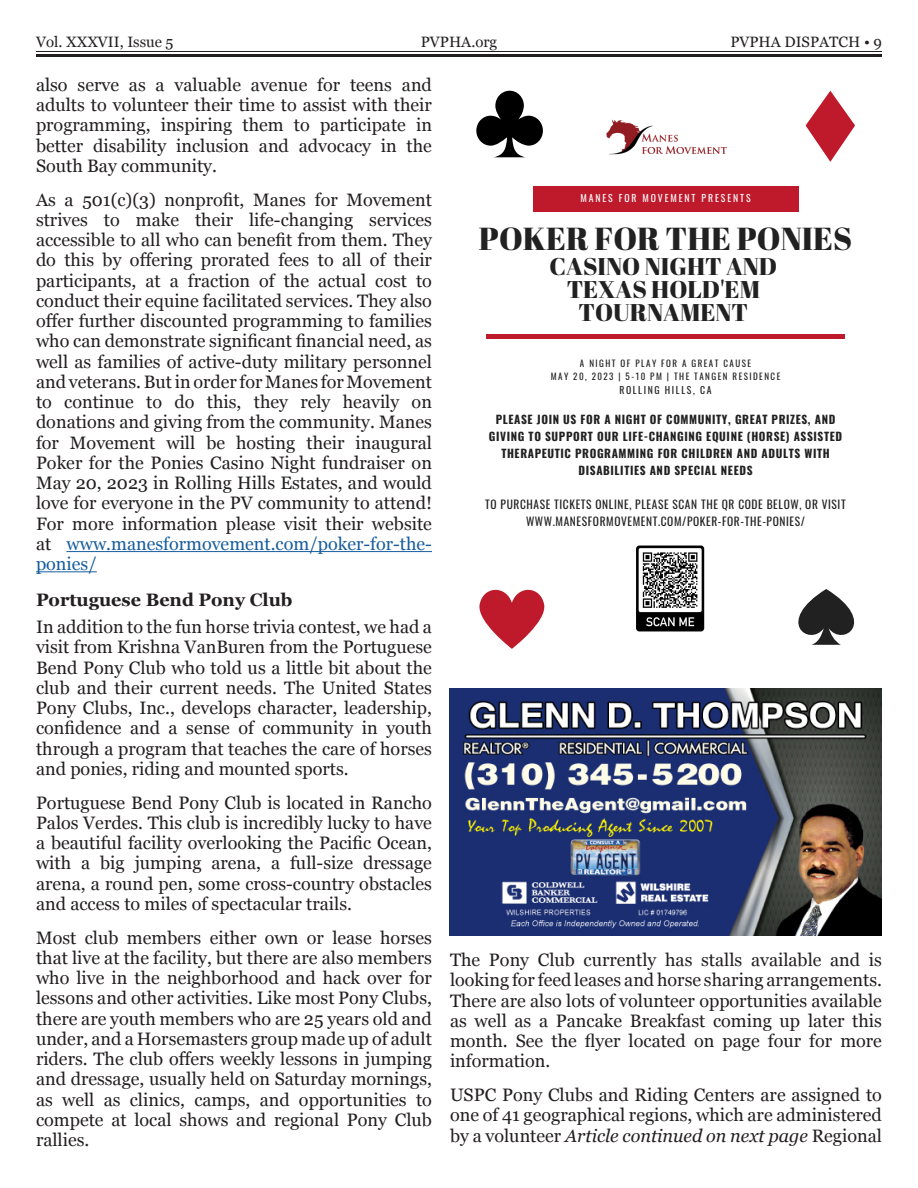
<style>
.page{position:relative;width:918px;height:1188px;background:#fff}
.page>*{position:absolute;margin:0;border:0;box-sizing:border-box;transform-origin:0 0}
.t1{font:31.8px "Abril Fatface";color:#212121}
.t2{font:24.15px/22.8px "Abril Fatface";color:#212121;text-align:center}
.BODY{font:18px/20.2px "Georgia";color:#231f20;text-align:justify}
.SUBTITLE{font:700 18px "Georgia";color:#231f20}
.t3{font:15px "Georgia";color:#231f20}
.t4{font:700 11.4px/17.1px "Oswald";letter-spacing:.055em;color:#212121;text-align:center}
.t5{font:11.4px/17.1px "Oswald";letter-spacing:.055em;color:#212121;text-align:center}
.t6{font:9.75px "Oswald";letter-spacing:.195em;color:#fff}
.t7{font:9.75px "Oswald";letter-spacing:.16em;color:#212121}
.t8{font:9px/13px "Oswald";letter-spacing:.16em;color:#212121;text-align:center}
.s1{color:#175d9e}
.s2{font-style:italic}
</style>
<div class="page">
<hr style="left:36px;top:51px;width:846px;height:1px;background:#231f20">
<hr style="left:36px;top:54px;width:846px;height:3px;background:#231f20">
<div style="left:533px;top:186px;width:265px;height:26px;background:#be1a2c"></div>
<div style="left:486px;top:334px;width:359px;height:5px;background:#be1a2c"></div>
<svg style="left:798px;top:589px;width:57px;height:56px"></svg>
<svg style="left:479px;top:589px;width:66px;height:60px"></svg>
<svg style="left:806px;top:91px;width:49px;height:71px"></svg>
<svg style="left:476px;top:91px;width:67px;height:66px"></svg>
<img style="left:606px;top:119px;width:121px;height:36px">
<img style="left:636px;top:546px;width:68px;height:85px">
<hr style="left:67px;top:551px;width:365px;height:1px;background:#175d9e">
<hr style="left:36px;top:571px;width:61px;height:1px;background:#175d9e">
<img style="left:450px;top:688px;width:432px;height:248px">
<p class="t3" style="left:36px;top:31px;width:139px">Vol. XXXVII, Issue 5</p>
<p class="t3" style="left:421px;top:31px;width:78px">PVPHA.org</p>
<p class="t3" style="left:730px;top:31px;width:153px">PVPHA DISPATCH • 9</p>
<p class="BODY" style="left:36px;top:74px;width:397px">also serve as a valuable avenue for teens and adults to volunteer their time to assist with their programming, inspiring them to participate in better disability inclusion and advocacy in the South Bay community.</p>
<p class="BODY" style="left:36px;top:189px;width:397px">As a 501(c)(3) nonprofit, Manes for Movement strives to make their life-changing services accessible to all who can benefit from them. They do this by offering prorated fees to all of their participants, at a fraction of the actual cost to conduct their equine facilitated services. They also offer further discounted programming to families who can demonstrate significant financial need, as well as families of active-duty military personnel and veterans. But in order for Manes for Movement to continue to do this, they rely heavily on donations and giving from the community. Manes for Movement will be hosting their inaugural Poker for the Ponies Casino Night fundraiser on May 20, 2023 in Rolling Hills Estates, and would love for everyone in the PV community to attend!<br>For more information please visit their website at <span class="s1">www.manesformovement.com/poker-for-the&shy;ponies/</span></p>
<p class="SUBTITLE" style="left:36px;top:586px;width:258px">Portuguese Bend Pony Club</p>
<p class="BODY" style="left:36px;top:616px;width:397px">In addition to the fun horse trivia contest, we had a visit from Krishna VanBuren from the Portuguese Bend Pony Club who told us a little bit about the club and their current needs. The United States Pony Clubs, Inc., develops character, leadership, confidence and a sense of community in youth through a program that teaches the care of horses and ponies, riding and mounted sports.</p>
<p class="BODY" style="left:36px;top:792px;width:398px">Portuguese Bend Pony Club is located in Rancho Palos Verdes. This club is incredibly lucky to have a beautiful facility overlooking the Pacific Ocean, with a big jumping arena, a full-size dressage arena, a round pen, some cross-country obstacles and access to miles of spectacular trails.</p>
<p class="BODY" style="left:36px;top:927px;width:398px">Most club members either own or lease horses that live at the facility, but there are also members who live in the neighborhood and hack over for lessons and other activities. Like most Pony Clubs, there are youth members who are 25 years old and under, and a Horsemasters group made up of adult riders. The club offers weekly lessons in jumping and dressage, usually held on Saturday mornings, as well as clinics, camps, and opportunities to compete at local shows and regional Pony Club rallies.</p>
<p class="t6" style="left:580px;top:190px;width:172px">MANES FOR MOVEMENT PRESENTS</p>
<p class="t1" style="left:479px;top:217px;width:375px">POKER FOR THE PONIES</p>
<p class="t2" style="left:550px;top:254px;width:229px">CASINO NIGHT AND<br>TEXAS HOLD'EM<br>TOURNAMENT</p>
<p class="t8" style="left:551px;top:356px;width:231px">A NIGHT OF PLAY FOR A GREAT CAUSE<br>MAY 20, 2023 | 5-10 PM | THE TANGEN RESIDENCE</p>
<p class="t7" style="left:619px;top:381px;width:94px">ROLLING HILLS, CA</p>
<p class="t4" style="left:489px;top:411px;width:355px">PLEASE JOIN US FOR A NIGHT OF COMMUNITY, GREAT PRIZES, AND GIVING TO SUPPORT OUR LIFE-CHANGING EQUINE (HORSE) ASSISTED THERAPEUTIC PROGRAMMING FOR CHILDREN AND ADULTS WITH DISABILITIES AND SPECIAL NEEDS</p>
<p class="t5" style="left:485px;top:495px;width:362px">TO PURCHASE TICKETS ONLINE, PLEASE SCAN THE QR CODE BELOW, OR VISIT<br>WWW.MANESFORMOVEMENT.COM/POKER-FOR-THE-PONIES/</p>
<p class="BODY" style="left:450px;top:949px;width:434px">The Pony Club currently has stalls available and is looking for feed leases and horse sharing arrangements.<br>There are also lots of volunteer opportunities available as well as a Pancake Breakfast coming up later this month. See the flyer located on page four for more information.</p>
<p class="BODY" style="left:450px;top:1084px;width:433px">USPC Pony Clubs and Riding Centers are assigned to one of 41 geographical regions, which are administered by a volunteer <span class="s2">Article continued on next page</span> Regional</p>
</div>
